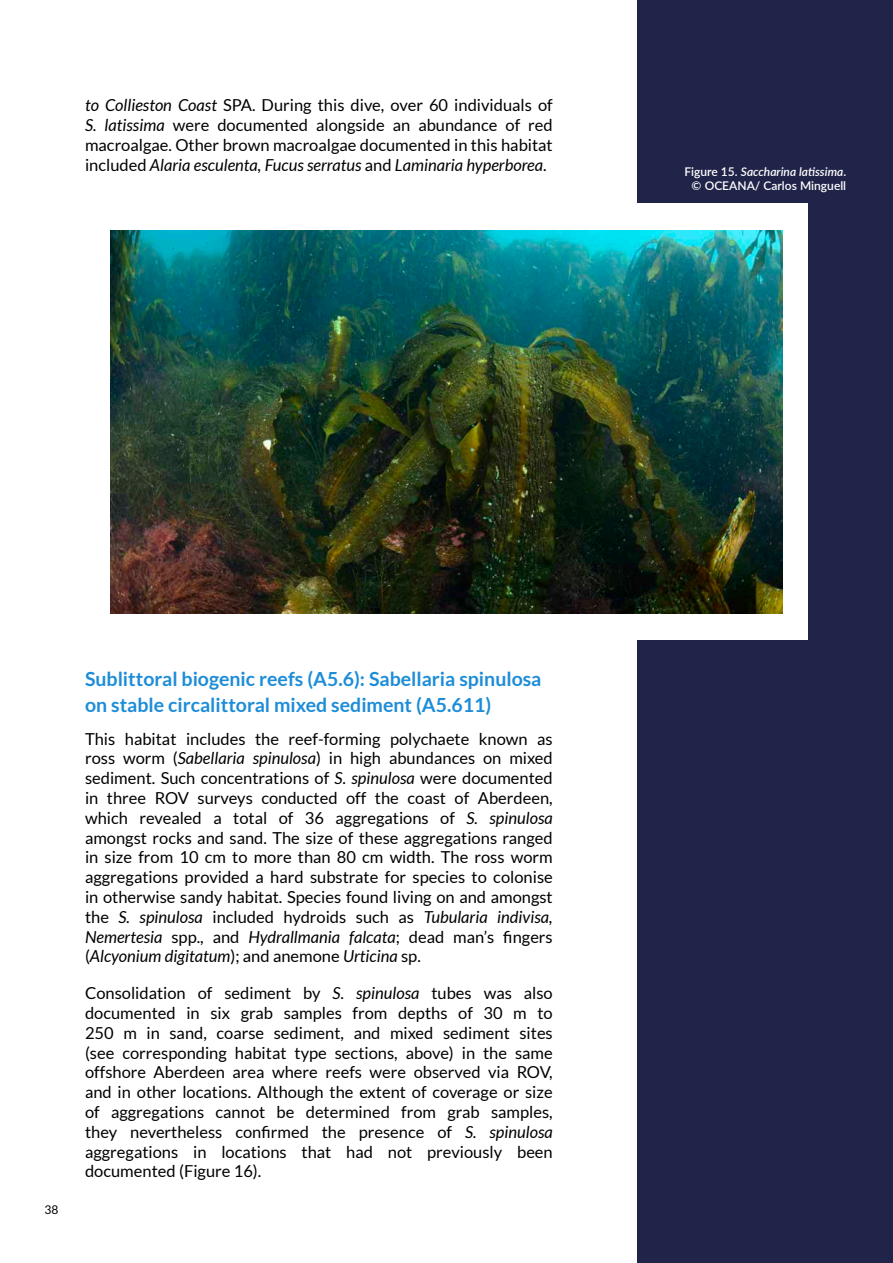
<style>
.page{position:relative;width:893px;height:1263px;background:#fff}
.page>*{position:absolute;margin:0;border:0;box-sizing:border-box;transform-origin:0 0}
.t1{font:700 19.5px/25.5px "Lato";color:#1d8dd8}
.t2{font:16.5px/19.8px "Lato";color:#000;text-align:justify}
.t3{font:600 12px/14.4px "Lato";color:#fff;text-align:center}
.t4{font:12px "Lato";color:#000}
.s1{font-style:italic}
</style>
<div class="page">
<div style="left:638px;top:0;width:255px;height:1263px;background:#212449"></div>
<div style="left:85px;top:203px;width:723px;height:437px;background:#fff"></div>
<img style="left:111px;top:230px;width:671px;height:383px">
<p class="t2" style="left:85px;top:95px;width:469px"><span class="s1">to Collieston Coast</span> SPA. During this dive, over 60 individuals of <span class="s1">S. latissima</span> were documented alongside an abundance of red macroalgae. Other brown macroalgae documented in this habitat included <span class="s1">Alaria esculenta, Fucus serratus</span> and <span class="s1">Laminaria hyperborea</span>.</p>
<p class="t3" style="left:684px;top:164px;width:163px">Figure 15. <span class="s1">Saccharina latissima</span>. © OCEANA/ Carlos Minguell</p>
<p class="t4" style="left:45px;top:1203px;width:15px">38</p>
<p class="t1" style="left:85px;top:666px;width:458px">Sublittoral biogenic reefs (A5.6): Sabellaria spinulosa on stable circalittoral mixed sediment (A5.611)</p>
<p class="t2" style="left:85px;top:728px;width:469px">This habitat includes the reef-forming polychaete known as ross worm (<span class="s1">Sabellaria spinulosa</span>) in high abundances on mixed sediment. Such concentrations of <span class="s1">S. spinulosa</span> were documented in three ROV surveys conducted off the coast of Aberdeen, which revealed a total of 36 aggregations of <span class="s1">S. spinulosa </span>amongst rocks and sand. The size of these aggregations ranged in size from 10 cm to more than 80 cm width. The ross worm aggregations provided a hard substrate for species to colonise in otherwise sandy habitat. Species found living on and amongst the <span class="s1">S. spinulosa</span> included hydroids such as <span class="s1">Tubularia indivisa, Nemertesia</span> spp., and <span class="s1">Hydrallmania falcata</span>; dead man’s fingers (<span class="s1">Alcyonium digitatum</span>); and anemone <span class="s1">Urticina</span> sp.</p>
<p class="t2" style="left:85px;top:983px;width:469px">Consolidation of sediment by <span class="s1">S. spinulosa</span> tubes was also documented in six grab samples from depths of 30 m to 250 m in sand, coarse sediment, and mixed sediment sites (see corresponding habitat type sections, above) in the same offshore Aberdeen area where reefs were observed via ROV, and in other locations. Although the extent of coverage or size of aggregations cannot be determined from grab samples, they nevertheless confirmed the presence of <span class="s1">S. spinulosa </span>aggregations in locations that had not previously been documented (Figure 16).</p>
</div>
